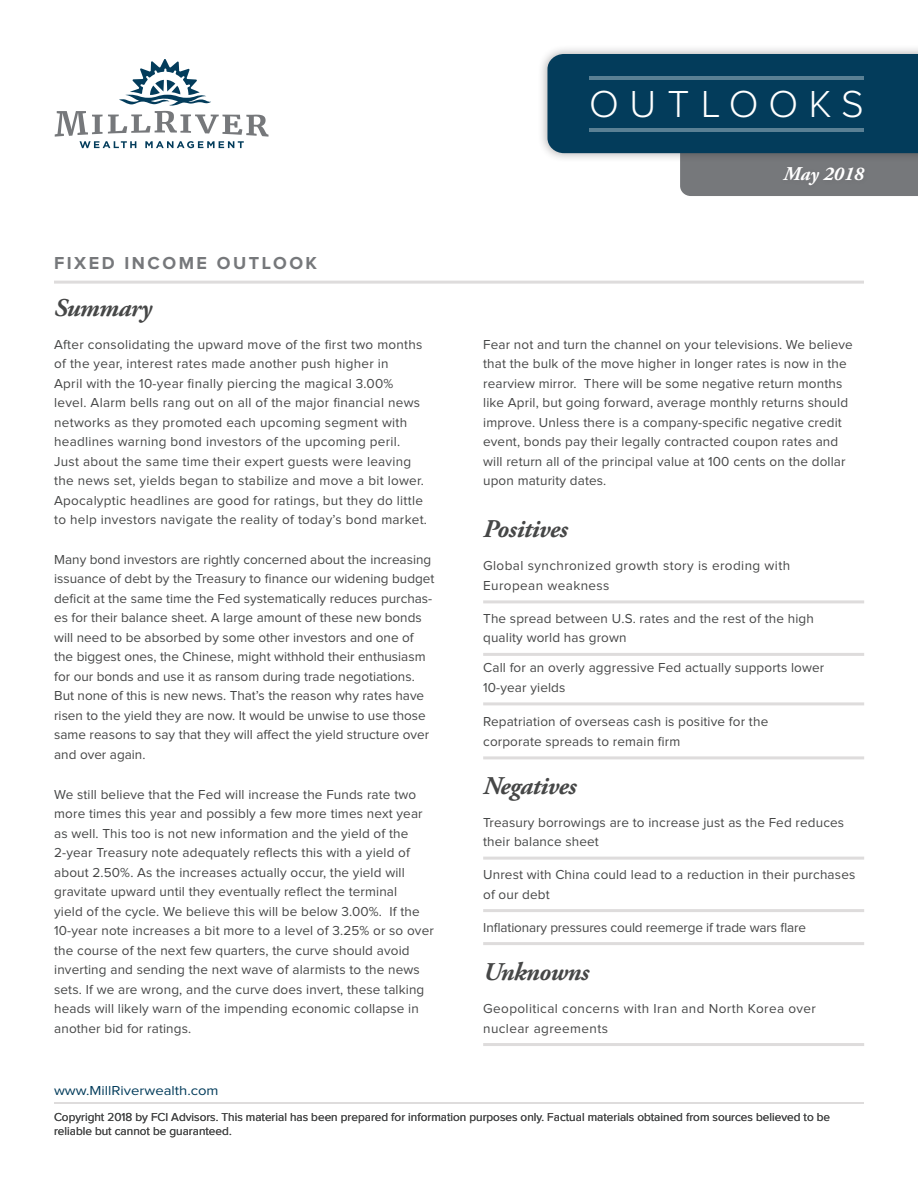
<style>
.page{position:relative;width:918px;height:1188px;background:#fff}
.page>*{position:absolute;margin:0;border:0;box-sizing:border-box;transform-origin:0 0}
.t1{font:300 39px "Proxima Nova";letter-spacing:.27em;color:#fff}
.palatino-main{font:italic 700 25.5px "Adobe Garamond Pro";letter-spacing:-.02em;color:#464747}
.bullets-square{font:italic 700 25.5px "Adobe Garamond Pro";letter-spacing:-.02em;color:#464747}
.t2{font:italic 700 19.5px "Adobe Garamond Pro";color:#fff}
.t3{font:700 18px "Proxima Nova";letter-spacing:.14em;color:#76787b}
.palatino-main-2{font:13.5px/19.5px "Proxima Nova";letter-spacing:.01em;color:#464747}
.bullets-square-2{font:13.5px/19.5px "Proxima Nova";letter-spacing:.01em;color:#464747}
.bullets-square-3{font:13.5px/19.5px "Proxima Nova";letter-spacing:.03em;color:#464747}
.bullets-square-4{font:13.5px "Proxima Nova";letter-spacing:-.01em;color:#464747}
.t4{font:13.5px "Proxima Nova";color:#033c5b;scale:1.1 1}
.t5{font:12px/14.4px "Proxima Nova";color:#464747}
</style>
<div class="page">
<div style="left:538px;top:44px;width:380px;height:119px;background:#231f20;opacity:.38"></div>
<svg style="left:547px;top:54px;width:371px;height:142px;background:#335c73"></svg>
<hr style="left:590px;top:76px;width:274px;height:4px;background:#5a8094">
<hr style="left:590px;top:128px;width:274px;height:4px;background:#5a8094">
<div style="left:779px;top:163px;width:90px;height:28px;background:#75777a"></div>
<hr style="left:483px;top:600px;width:381px;height:3px;background:#dedcdc">
<hr style="left:483px;top:653px;width:381px;height:3px;background:#dedcdc">
<hr style="left:483px;top:702px;width:381px;height:3px;background:#dedcdc">
<hr style="left:483px;top:756px;width:381px;height:3px;background:#dedcdc">
<hr style="left:483px;top:857px;width:381px;height:3px;background:#dedcdc">
<hr style="left:483px;top:909px;width:381px;height:3px;background:#dedcdc">
<hr style="left:483px;top:942px;width:381px;height:3px;background:#dedcdc">
<hr style="left:483px;top:1043px;width:381px;height:3px;background:#dedcdc">
<hr style="left:54px;top:281px;width:810px;height:3px;background:#dedcdc">
<svg style="left:55px;top:59px;width:214px;height:89px"></svg>
<hr style="left:54px;top:1102px;width:810px;height:2px;background:#dedcdc">
<h1 class="t1" style="left:589px;top:86px;width:276px">OUTLOOKS</h1>
<p class="t3" style="left:54px;top:254px;width:265px">FIXED INCOME OUTLOOK</p>
<p class="palatino-main" style="left:54px;top:293px;width:99px">Summary</p>
<p class="palatino-main-2" style="left:54px;top:335px;width:374px">After consolidating the upward move of the first two months of the year, interest rates made another push higher in<br>April with the 10-year finally piercing the magical 3.00% level. Alarm bells rang out on all of the major financial news networks as they promoted each upcoming segment with headlines warning bond investors of the upcoming peril.<br>Just about the same time their expert guests were leaving the news set, yields began to stabilize and move a bit lower.<br>Apocalyptic headlines are good for ratings, but they do little to help investors navigate the reality of today’s bond market.</p>
<p class="palatino-main-2" style="left:54px;top:550px;width:382px">Many bond investors are rightly concerned about the increasing issuance of debt by the Treasury to finance our widening budget deficit at the same time the Fed systematically reduces purchas&shy;es for their balance sheet. A large amount of these new bonds will need to be absorbed by some other investors and one of the biggest ones, the Chinese, might withhold their enthusiasm for our bonds and use it as ransom during trade negotiations.<br>But none of this is new news. That’s the reason why rates have risen to the yield they are now. It would be unwise to use those same reasons to say that they will affect the yield structure over and over again.</p>
<p class="palatino-main-2" style="left:54px;top:785px;width:381px">We still believe that the Fed will increase the Funds rate two more times this year and possibly a few more times next year as well. This too is not new information and the yield of the 2-year Treasury note adequately reflects this with a yield of about 2.50%. As the increases actually occur, the yield will gravitate upward until they eventually reflect the terminal<br>yield of the cycle. We believe this will be below 3.00%. If the 10-year note increases a bit more to a level of 3.25% or so over the course of the next few quarters, the curve should avoid inverting and sending the next wave of alarmists to the news sets. If we are wrong, and the curve does invert, these talking heads will likely warn of the impending economic collapse in another bid for ratings.</p>
<p class="t4" style="left:54px;top:1084px;width:151px">www.MillRiverwealth.com</p>
<h3 class="t2" style="left:784px;top:162px;width:82px">May 2018</h3>
<p class="palatino-main-2" style="left:483px;top:335px;width:371px">Fear not and turn the channel on your televisions. We believe that the bulk of the move higher in longer rates is now in the rearview mirror. There will be some negative return months like April, but going forward, average monthly returns should improve. Unless there is a company-specific negative credit event, bonds pay their legally contracted coupon rates and will return all of the principal value at 100 cents on the dollar upon maturity dates.</p>
<p class="palatino-main" style="left:483px;top:515px;width:86px">Positives</p>
<p class="bullets-square-3" style="left:483px;top:557px;width:309px">Global synchronized growth story is eroding with<br>European weakness</p>
<p class="bullets-square-2" style="left:483px;top:609px;width:332px">The spread between U.S. rates and the rest of the high quality world has grown</p>
<p class="bullets-square-2" style="left:483px;top:659px;width:343px">Call for an overly aggressive Fed actually supports lower<br>10-year yields</p>
<p class="bullets-square-2" style="left:483px;top:713px;width:287px">Repatriation of overseas cash is positive for the corporate spreads to remain firm</p>
<p class="palatino-main" style="left:483px;top:771px;width:95px">Negatives</p>
<p class="bullets-square-2" style="left:483px;top:813px;width:363px">Treasury borrowings are to increase just as the Fed reduces their balance sheet</p>
<p class="bullets-square-2" style="left:483px;top:865px;width:374px">Unrest with China could lead to a reduction in their purchases of our debt</p>
<p class="bullets-square-4" style="left:483px;top:921px;width:324px">Inflationary pressures could reemerge if trade wars flare</p>
<p class="bullets-square" style="left:483px;top:957px;width:107px">Unknowns</p>
<p class="bullets-square-3" style="left:483px;top:999px;width:334px">Geopolitical concerns with Iran and North Korea over nuclear agreements</p>
<p class="t5" style="left:54px;top:1110px;width:778px">Copyright 2018 by FCI Advisors. This material has been prepared for information purposes only. Factual materials obtained from sources believed to be reliable but cannot be guaranteed.</p>
</div>
